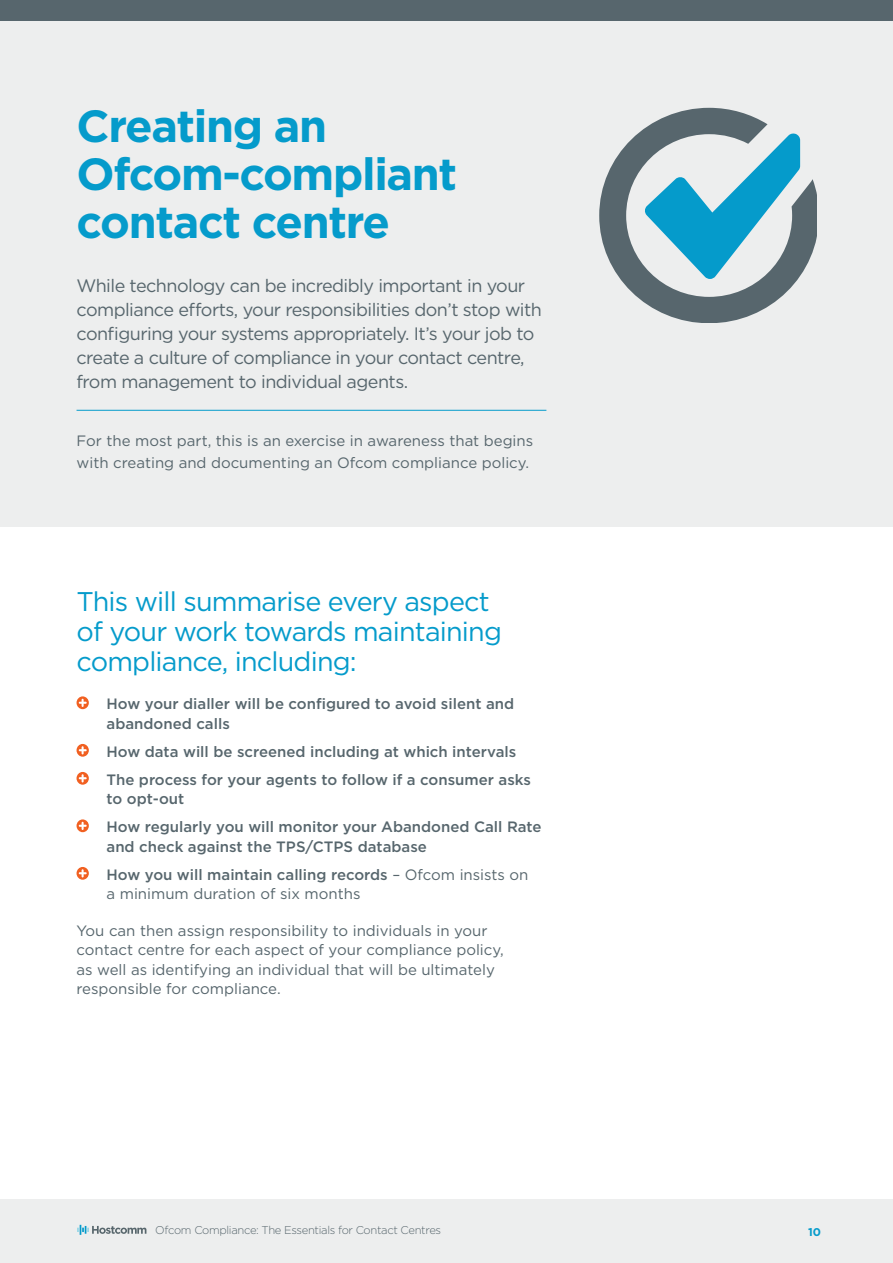
<style>
.page{position:relative;width:893px;height:1263px;background:#fff}
.page>*{position:absolute;margin:0;border:0;box-sizing:border-box;transform-origin:0 0}
.t1{font:700 45px/48px "Gotham";letter-spacing:-.03em;color:#059bcb}
.t2{font:27px/30px "Gotham";letter-spacing:-.03em;color:#059bcb}
.t3{font:18px/24px "Gotham";letter-spacing:-.03em;color:#57666d}
.t4{font:15px/19.5px "Gotham";color:#57666d}
.t5{font:500 15px/28px "Gotham";color:#57666d}
.t6{font:300 11.25px "Gotham";letter-spacing:-.03em;color:#57666d}
.t7{font:700 11.25px "Gotham";color:#059bcb}
.s1{font-weight:400}
</style>
<div class="page">
<div style="left:0;top:1199px;width:893px;height:64px;background:#edeeee"></div>
<svg style="left:77px;top:1225px;width:69px;height:10px"></svg>
<div style="left:0;top:0;width:893px;height:21px;background:#57666d"></div>
<div style="left:0;top:21px;width:893px;height:506px;background:#edeeee"></div>
<svg style="left:77px;top:696px;width:12px;height:13px"></svg>
<svg style="left:79px;top:699px;width:8px;height:8px"></svg>
<svg style="left:77px;top:744px;width:12px;height:13px"></svg>
<svg style="left:79px;top:746px;width:8px;height:8px"></svg>
<svg style="left:77px;top:772px;width:12px;height:13px"></svg>
<svg style="left:79px;top:774px;width:8px;height:8px"></svg>
<svg style="left:77px;top:819px;width:12px;height:13px"></svg>
<svg style="left:79px;top:822px;width:8px;height:8px"></svg>
<svg style="left:77px;top:867px;width:12px;height:13px"></svg>
<svg style="left:79px;top:869px;width:8px;height:8px"></svg>
<hr style="left:77px;top:410px;width:469px;height:1px;background:#059bcb">
<svg style="left:599px;top:108px;width:217px;height:214px"></svg>
<svg style="left:644px;top:133px;width:156px;height:146px"></svg>
<h1 class="t1" style="left:77px;top:105px;width:382px">Creating an<br>Ofcom-compliant contact centre</h1>
<p class="t3" style="left:77px;top:275px;width:467px">While technology can be incredibly important in your compliance eforts, your responsibilities don’t stop with coniguring your systems appropriately. It’s your job to create a culture of compliance in your contact centre, from management to individual agents.</p>
<p class="t4" style="left:77px;top:431px;width:458px;line-height:21.6px">For the most part, this is an exercise in awareness that begins with creating and documenting an Ofcom compliance policy.</p>
<h2 class="t2" style="left:77px;top:588px;width:427px">This will summarise every aspect of your work towards maintaining compliance, including:</h2>
<p class="t5" style="left:107px;top:695px;width:409px;line-height:19.5px">How your dialler will be conigured to avoid silent and abandoned calls</p>
<p class="t5" style="left:107px;top:738px;width:426px">How data will be screened including at which intervals<br>The process for your agents to follow if a consumer asks</p>
<p class="t5" style="left:107px;top:786px;width:437px">to opt-out<br>How regularly you will monitor your Abandoned Call Rate</p>
<p class="t5" style="left:107px;top:833px;width:423px">and check against the TPS/CTPS database<br>How you will maintain calling records <span class="s1">– Ofcom insists on</span></p>
<p class="t4" style="left:107px;top:885px;width:255px">a minimum duration of six months</p>
<p class="t4" style="left:77px;top:921px;width:429px">You can then assign responsibility to individuals in your contact centre for each aspect of your compliance policy, as well as identifying an individual that will be ultimately responsible for compliance.</p>
<p class="t6" style="left:155px;top:1225px;width:287px">Ofcom Compliance: The Essentials for Contact Centres</p>
<p class="t7" style="left:808px;top:1227px;width:14px">10</p>
</div>
